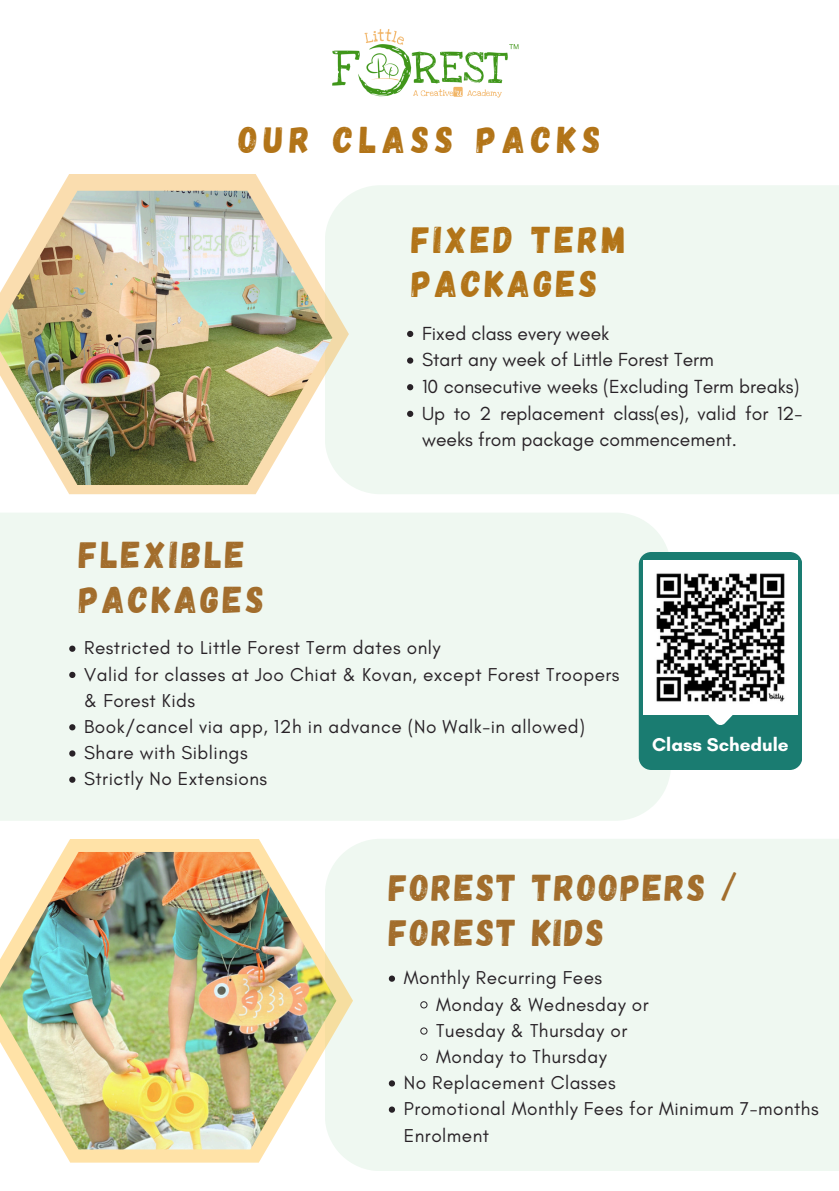
<style>
.page{position:relative;width:839px;height:1191px;background:#fff}
.page>*{position:absolute;margin:0;border:0;box-sizing:border-box;transform-origin:0 0}
.t1{font:37.4px/44.8px "Gagalin";letter-spacing:.065em;color:#a26d2c}
.t2{font:37.4px/44.8px "Gagalin";letter-spacing:.095em;color:#a26d2c}
.t3{font:37.2px/44.4px "Gagalin";letter-spacing:.1em;color:#b27418}
.t4{font:37.2px "Gagalin";letter-spacing:.165em;color:#b27418}
.t5{font:19.2px/26.6px "Glacial Indifference";color:#282227}
.t6{font:19px/26.2px "Glacial Indifference";letter-spacing:.025em;color:#282227}
.t7{font:700 19px "Glacial Indifference";color:#fff}
</style>
<div class="page">
<div style="left:352px;top:839px;width:486px;height:332px;background:#eff8f1"></div>
<div style="left:0;top:513px;width:670px;height:308px;background:#eff8f1"></div>
<svg style="left:62px;top:839px;width:291px;height:324px"></svg>
<img style="left:0;top:852px;width:336px;height:297px">
<div style="left:349px;top:185px;width:489px;height:309px;background:#eff8f1"></div>
<svg style="left:59px;top:174px;width:290px;height:320px"></svg>
<img style="left:0;top:191px;width:332px;height:294px">
<img style="left:332px;top:29px;width:187px;height:69px">
<div style="left:638px;top:552px;width:163px;height:218px;background:#1a7c71;border-radius:13px"></div>
<svg style="left:647px;top:560px;width:146px;height:165px"></svg>
<img style="left:643px;top:561px;width:154px;height:154px">
<svg style="left:407px;top:331px;width:6px;height:6px"></svg>
<svg style="left:407px;top:357px;width:6px;height:7px"></svg>
<svg style="left:407px;top:384px;width:6px;height:6px"></svg>
<svg style="left:407px;top:411px;width:6px;height:6px"></svg>
<svg style="left:69px;top:646px;width:6px;height:6px"></svg>
<svg style="left:69px;top:672px;width:6px;height:6px"></svg>
<svg style="left:69px;top:724px;width:6px;height:6px"></svg>
<svg style="left:69px;top:750px;width:6px;height:7px"></svg>
<svg style="left:69px;top:777px;width:6px;height:6px"></svg>
<svg style="left:389px;top:976px;width:6px;height:6px"></svg>
<svg style="left:420px;top:1001px;width:7px;height:7px"></svg>
<svg style="left:420px;top:1027px;width:7px;height:8px"></svg>
<svg style="left:420px;top:1054px;width:7px;height:7px"></svg>
<svg style="left:389px;top:1080px;width:6px;height:7px"></svg>
<svg style="left:389px;top:1107px;width:6px;height:6px"></svg>
<p class="t4" style="left:239px;top:115px;width:363px">OUR CLASS PACKS</p>
<p class="t3" style="left:412px;top:216px;width:215px">FIXED TERM<br>PACKAGES</p>
<p class="t2" style="left:79px;top:530px;width:186px">FLEXIBLE<br>PACKAGES</p>
<h1 class="t5" style="left:422px;top:320px;width:189px">Fixed class every week</h1>
<p class="t5" style="left:422px;top:346px;width:293px">Start any week of Little Forest Term</p>
<p class="t5" style="left:422px;top:373px;width:379px">10 consecutive weeks (Excluding Term breaks)</p>
<p class="t5" style="left:422px;top:400px;width:381px">Up to 2 replacement class(es), valid for 12- weeks from package commencement.</p>
<p class="t6" style="left:84px;top:635px;width:358px">Restricted to Little Forest Term dates only</p>
<h1 class="t6" style="left:84px;top:661px;width:537px">Valid for classes at Joo Chiat &amp; Kovan, except Forest Troopers &amp; Forest Kids</h1>
<p class="t6" style="left:84px;top:713px;width:502px">Book/cancel via app, 12h in advance (No Walk-in allowed)</p>
<p class="t6" style="left:84px;top:740px;width:165px">Share with Siblings</p>
<p class="t6" style="left:84px;top:766px;width:184px">Strictly No Extensions</p>
<p class="t7" style="left:652px;top:733px;width:138px">Class Schedule</p>
<p class="t1" style="left:389px;top:863px;width:350px">FOREST TROOPERS /<br>FOREST KIDS</p>
<p class="t6" style="left:404px;top:965px;width:200px">Monthly Recurring Fees</p>
<p class="t6" style="left:436px;top:991px;width:214px">Monday &amp; Wednesday or</p>
<h1 class="t6" style="left:436px;top:1017px;width:193px">Tuesday &amp; Thursday or</h1>
<p class="t6" style="left:436px;top:1043px;width:172px">Monday to Thursday</p>
<p class="t6" style="left:404px;top:1069px;width:213px">No Replacement Classes</p>
<p class="t6" style="left:404px;top:1096px;width:416px">Promotional Monthly Fees for Minimum 7-months<br>Enrolment</p>
</div>
